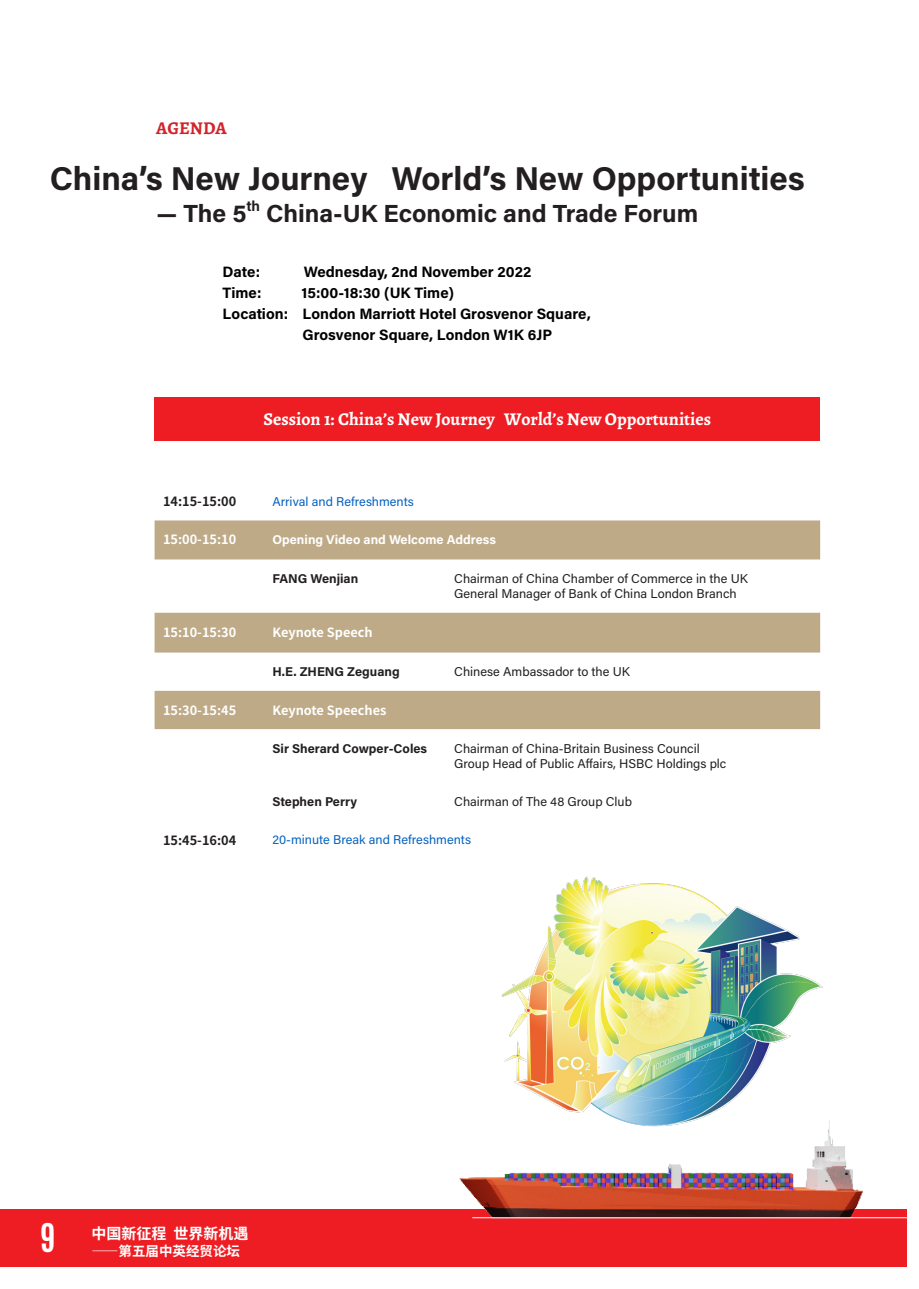
<style>
.page{position:relative;width:919px;height:1289px;background:#fff}
.page>*{position:absolute;margin:0;border:0;box-sizing:border-box;transform-origin:0 0}
.t1{font:700 33px "Acumin Pro";color:#231f20}
.t2{font:700 24.75px "Acumin Pro";color:#231f20}
.英文标题小{font:700 18px "Alegreya";color:#fff}
.英文标题小-2{font:700 18px "Alegreya";color:#d1232a}
.cover_h2{font:700 15px "Acumin Pro";color:#000}
.t3{font:700 15px "Source Han Sans CN";color:#fff}
.t4{font:700 14.4px "Acumin Pro";color:#231f20}
.t5{font:700 13.5px "Source Han Sans CN";color:#fff}
.英文图表文字{font:12.75px "Acumin Pro";color:#231f20}
.中文列表文字{font:700 12.75px "Source Han Sans CN";color:#fff}
.英文图表文字-2{font:700 12.75px "Acumin Pro";color:#231f20}
.英文图表文字-3{font:12.75px "Acumin Pro";color:#0563c1}
.英文图表文字-4{font:700 12.75px "Acumin Pro";color:#fff}
.中文列表文字-2{font:700 12.75px "Source Han Sans CN";color:#231f20}
.s1{font-family:"Antonio";font-size:33px}
</style>
<div class="page">
<div style="left:13px;top:1209px;width:893px;height:57px;background:#ee1d23"></div>
<div style="left:0;top:1209px;width:13px;height:57px;background:#ee1d23"></div>
<img style="left:459px;top:1121px;width:447px;height:98px">
<hr style="left:472px;top:1217px;width:446px;height:1px;background:#fff">
<img style="left:502px;top:876px;width:320px;height:256px">
<div style="left:154px;top:397px;width:666px;height:44px;background:#ee1d23"></div>
<svg style="left:154px;top:520px;width:666px;height:209px;fill:#beaa87"></svg>
<p class="英文标题小-2" style="left:156px;top:116px;width:72px">AGENDA</p>
<h1 class="t1" style="left:50px;top:156px;width:756px">China’s New Journey World’s New Opportunities</h1>
<h2 class="t2" style="left:156px;top:196px;width:91px">— The 5</h2>
<p class="t4" style="left:246px;top:195px;width:15px">th</p>
<h2 class="t2" style="left:266px;top:196px;width:433px">China-UK Economic and Trade Forum</h2>
<p class="cover_h2" style="left:223px;top:261px;width:39px">Date:</p>
<p class="cover_h2" style="left:304px;top:261px;width:229px">Wednesday, 2nd November 2022</p>
<p class="cover_h2" style="left:223px;top:282px;width:40px">Time:</p>
<p class="cover_h2" style="left:301px;top:282px;width:154px">15:00-18:30 (UK Time)</p>
<p class="cover_h2" style="left:223px;top:303px;width:369px">Location: London Marriott Hotel Grosvenor Square,</p>
<p class="cover_h2" style="left:302px;top:324px;width:251px">Grosvenor Square, London W1K 6JP</p>
<p class="英文标题小" style="left:263px;top:407px;width:449px">Session 1: China’s New Journey World’s New Opportunities</p>
<p class="中文列表文字-2" style="left:163px;top:494px;width:75px">14:15-15:00</p>
<p class="英文图表文字-3" style="left:272px;top:492px;width:143px">Arrival and Refreshments</p>
<p class="中文列表文字" style="left:163px;top:532px;width:75px">15:00-15:10</p>
<p class="英文图表文字-4" style="left:272px;top:530px;width:225px">Opening Video and Welcome Address</p>
<p class="英文图表文字-2" style="left:272px;top:569px;width:87px">FANG Wenjian</p>
<p class="英文图表文字" style="left:454px;top:569px;width:295px">Chairman of China Chamber of Commerce in the UK</p>
<p class="英文图表文字" style="left:454px;top:584px;width:284px">General Manager of Bank of China London Branch</p>
<p class="中文列表文字" style="left:163px;top:625px;width:75px">15:10-15:30</p>
<p class="中文列表文字" style="left:272px;top:625px;width:102px">Keynote Speech</p>
<p class="英文图表文字-2" style="left:272px;top:662px;width:129px">H.E. ZHENG Zeguang</p>
<p class="英文图表文字" style="left:454px;top:663px;width:177px">Chinese Ambassador to the UK</p>
<p class="中文列表文字" style="left:163px;top:703px;width:75px">15:30-15:45</p>
<p class="中文列表文字" style="left:272px;top:703px;width:116px">Keynote Speeches</p>
<p class="英文图表文字-2" style="left:272px;top:739px;width:156px">Sir Sherard Cowper-Coles</p>
<p class="英文图表文字" style="left:454px;top:739px;width:247px">Chairman of China-Britain Business Council</p>
<p class="英文图表文字" style="left:454px;top:754px;width:273px">Group Head of Public Affairs, HSBC Holdings plc</p>
<p class="英文图表文字-2" style="left:272px;top:792px;width:86px">Stephen Perry</p>
<p class="英文图表文字" style="left:454px;top:792px;width:179px">Chairman of The 48 Group Club</p>
<p class="中文列表文字-2" style="left:163px;top:832px;width:75px">15:45-16:04</p>
<p class="英文图表文字-3" style="left:272px;top:831px;width:200px">20-minute Break and Refreshments</p>
<p class="t3" style="left:40px;top:1225px;width:209px"><span class="s1">9</span> 中国新征程 世界新机遇</p>
<p class="t5" style="left:91px;top:1243px;width:150px">——第五届中英经贸论坛</p>
</div>
